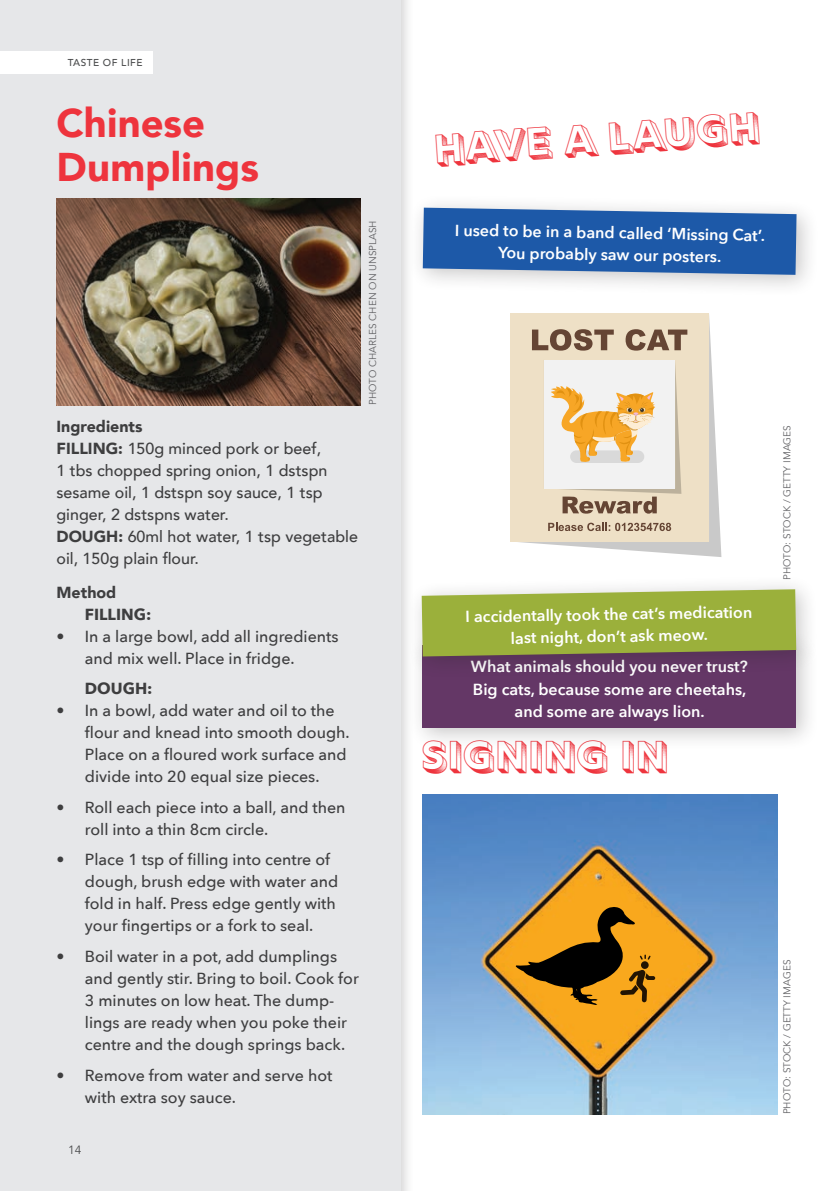
<style>
.page{position:relative;width:840px;height:1191px;background:#fff}
.page>*{position:absolute;margin:0;border:0;box-sizing:border-box;transform-origin:0 0}
.Salvos_Header{font:44px "Rig Bold Halftone";color:#ee343d}
.Jokes_Heading{font:44px "Rig Bold Halftone";letter-spacing:.005em;color:#ee343d}
.Salvo_header_no_base{font:900 40px/44px "Avenir";letter-spacing:.005em;color:#ee343d}
.t1{font:500 16px/22px "Avenir Next";color:#3e3e3f}
.Body_-_Trivia_pag{font:600 16px/22px "Avenir Next";color:#fff;text-align:center}
.Body_-_Trivia_pag-2{font:500 16px/22px "Avenir";color:#3e3e3f}
.Reciepe_Headings{font:900 16px "Avenir";color:#3e3e3f}
.Special_Body_Bullets{font:700 16px "Avenir Next";color:#3e3e3f}
.page_name{font:12px "Avenir";color:#4b4c4d}
.Image_Credit{font:10px "Avenir";color:#636366}
.Page_name_-_Left{font:500 10px "Avenir";letter-spacing:.05em;color:#4b4c4d}
.s1{font-weight:900}
</style>
<div class="page">
<svg style="left:510px;top:313px;width:211px;height:244px"></svg>
<div style="left:510px;top:313px;width:198px;height:228px;background:#eee0c6"></div>
<svg style="left:548px;top:522px;width:123px;height:10px"></svg>
<svg style="left:544px;top:360px;width:137px;height:154px;background:#e9d9c0"></svg>
<svg style="left:532px;top:329px;width:81px;height:21px"></svg>
<svg style="left:625px;top:329px;width:62px;height:21px"></svg>
<div style="left:0;top:0;width:415px;height:1191px;background:#231f20;opacity:.2"></div>
<div style="left:0;top:0;width:400px;height:1191px;background:#e6e7e9"></div>
<div style="left:0;top:51px;width:153px;height:23px;background:#fff"></div>
<img style="left:56px;top:198px;width:304px;height:207px">
<img style="left:422px;top:794px;width:355px;height:320px">
<div style="left:407px;top:630px;width:411px;height:121px;background:#231f20;opacity:.25"></div>
<div style="left:422px;top:645px;width:373px;height:83px;background:#643766"></div>
<div style="left:407px;top:575px;width:411px;height:104px;background:#231f20;opacity:.25"></div>
<svg style="left:421px;top:589px;width:374px;height:67px;background:#9dae46"></svg>
<div style="left:408px;top:193px;width:410px;height:105px;background:#231f20;opacity:.25"></div>
<svg style="left:422px;top:208px;width:374px;height:67px;background:#3167ae"></svg>
<svg style="left:515px;top:906px;width:139px;height:99px;background:#a47016"></svg>
<p class="Page_name_-_Left" style="left:68px;top:54px;width:76px">TASTE OF LIFE</p>
<p class="Salvo_header_no_base" style="left:56px;top:100px;width:204px">Chinese<br>Dumplings</p>
<p class="Reciepe_Headings" style="left:56px;top:413px;width:87px">Ingredients</p>
<p class="Body_-_Trivia_pag-2" style="left:56px;top:437px;width:303px"><span class="s1">FILLING:</span> 150g minced pork or beef,<br>1 tbs chopped spring onion, 1 dstspn sesame oil, 1 dstspn soy sauce, 1 tsp ginger, 2 dstspns water.<br><span class="s1">DOUGH:</span> 60ml hot water, 1 tsp vegetable oil, 150g plain flour.</p>
<p class="Reciepe_Headings" style="left:56px;top:578px;width:61px">Method</p>
<p class="Special_Body_Bullets" style="left:85px;top:600px;width:68px">FILLING:</p>
<p class="t1" style="left:85px;top:625px;width:255px;text-indent:-28px">• In a large bowl, add all ingredients and mix well. Place in fridge.</p>
<p class="Special_Body_Bullets" style="left:85px;top:675px;width:69px">DOUGH:</p>
<p class="t1" style="left:85px;top:700px;width:266px;text-indent:-28px">• In a bowl, add water and oil to the flour and knead into smooth dough.<br>Place on a floured work surface and divide into 20 equal size pieces.</p>
<p class="t1" style="left:85px;top:796px;width:262px;text-indent:-28px">• Roll each piece into a ball, and then roll into a thin 8cm circle.</p>
<p class="t1" style="left:85px;top:849px;width:255px;text-indent:-28px">• Place 1 tsp of filling into centre of dough, brush edge with water and fold in half. Press edge gently with your fingertips or a fork to seal.</p>
<p class="t1" style="left:85px;top:945px;width:275px;text-indent:-28px">• Boil water in a pot, add dumplings and gently stir. Bring to boil. Cook for 3 minutes on low heat. The dump&shy;lings are ready when you poke their centre and the dough springs back.</p>
<p class="t1" style="left:85px;top:1064px;width:249px;text-indent:-28px">• Remove from water and serve hot with extra soy sauce.</p>
<p class="Image_Credit" style="left:366px;top:405px;width:186px;rotate:-90deg">PHOTO CHARLES CHEN ON UNSPLASH</p>
<p class="page_name" style="left:68px;top:1142px;width:15px">14</p>
<p class="Salvos_Header" style="left:432px;top:124px;width:328px;rotate:-4deg">HAVE A LAUGH</p>
<p class="Body_-_Trivia_pag" style="left:455px;top:218px;width:311px;rotate:1deg">I used to be in a band called ‘Missing Cat’.<br>You probably saw our posters.</p>
<p class="Body_-_Trivia_pag" style="left:465px;top:605px;width:288px;rotate:-1deg">I accidentally took the cat’s medication last night, don’t ask meow.</p>
<p class="Body_-_Trivia_pag" style="left:470px;top:655px;width:278px">What animals should you never trust?<br>Big cats, because some are cheetahs, and some are always lion.</p>
<p class="Jokes_Heading" style="left:422px;top:730px;width:248px">SIGNING IN</p>
<p class="Image_Credit" style="left:780px;top:580px;width:156px;rotate:-90deg">PHOTO: STOCK / GETTY IMAGES</p>
<p class="Image_Credit" style="left:780px;top:1114px;width:156px;rotate:-90deg">PHOTO: STOCK / GETTY IMAGES</p>
</div>
